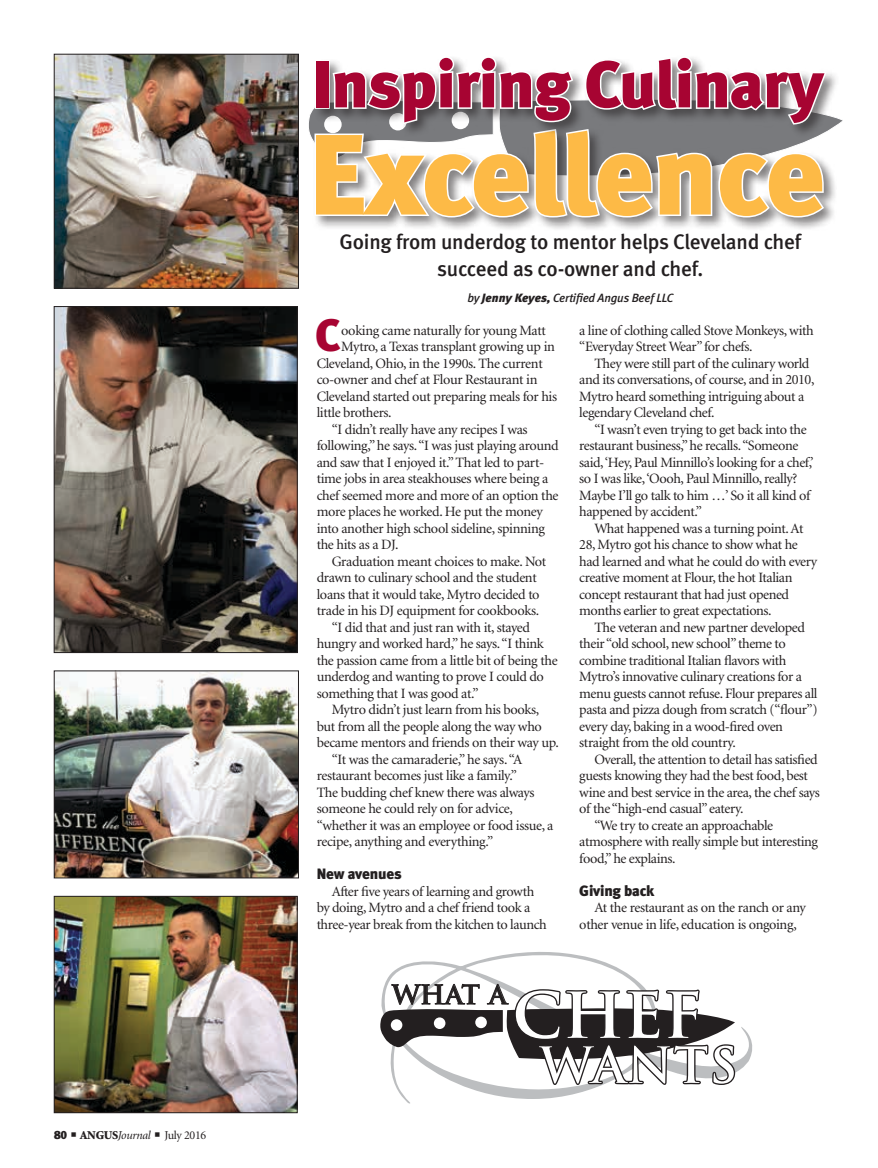
<style>
.page{position:relative;width:878px;height:1168px;background:#fff}
.page>*{position:absolute;margin:0;border:0;box-sizing:border-box;transform-origin:0 0}
.headline{font:114px "Meta Black LF";letter-spacing:-.015em;color:#fdba46}
.headline-2{font:66px "Meta Black LF";letter-spacing:-.01em;color:#a70432}
.Drop_Cap{font:45.45px "Meta Black LF";color:#a70432}
.t1{font:700 25.65px "Trajan Pro";color:#231f20}
.deck{font:21px/27px "Meta Medium LF";letter-spacing:-.01em;color:#231f20;text-align:center}
.subhead{font:15px "Meta Black LF";letter-spacing:-.01em;color:#231f20}
.body_text{font:14.25px/16.5px "Minion";letter-spacing:-.03em;color:#231f20}
.Drop_Cap-2{font:14.25px "Minion";letter-spacing:-.025em;color:#231f20}
.byline{font:italic 12px "Meta Medium LF";letter-spacing:-.01em;color:#231f20}
.t2{font:12px "Minion";letter-spacing:-.025em;color:#231f20}
.s1{font-family:"Meta Black LF"}
.s2{font-weight:900}
.s3{font-style:italic}
</style>
<div class="page">
<img style="left:56px;top:308px;width:239px;height:343px">
<div style="left:54px;top:306px;width:243px;height:347px;border:1px solid #231f20"></div>
<img style="left:56px;top:673px;width:240px;height:203px">
<div style="left:54px;top:671px;width:244px;height:207px;border:1px solid #231f20"></div>
<img style="left:56px;top:898px;width:239px;height:213px">
<div style="left:54px;top:896px;width:243px;height:217px;border:1px solid #231f20"></div>
<img style="left:56px;top:56px;width:240px;height:230px">
<div style="left:54px;top:54px;width:244px;height:234px;border:1px solid #231f20"></div>
<svg style="left:385px;top:952px;width:368px;height:152px"></svg>
<svg style="left:380px;top:984px;width:355px;height:101px"></svg>
<div style="left:313px;top:128px;width:524px;height:103px;background:#231f20;opacity:.55"></div>
<svg style="left:308px;top:58px;width:535px;height:161px"></svg>
<p class="t2" style="left:54px;top:1129px;width:154px"><span class="s1">80</span> ■ <span class="s2">ANGUS</span><span class="s3">Journal</span> ■ July 2016</p>
<p class="headline-2" style="left:312px;top:45px;width:513px">Inspiring Culinary</p>
<p class="headline" style="left:309px;top:106px;width:517px">Excellence</p>
<p class="deck" style="left:339px;top:228px;width:463px">Going from underdog to mentor helps Cleveland chef succeed as co-owner and chef.</p>
<p class="byline" style="left:467px;top:290px;width:207px">by <span class="s1">Jenny Keyes,</span> Certified Angus Beef LLC</p>
<p class="Drop_Cap" style="left:315px;top:308px;width:27px">C</p>
<p class="Drop_Cap-2" style="left:341px;top:323px;width:206px">ooking came naturally for young Matt</p>
<p class="Drop_Cap-2" style="left:341px;top:339px;width:215px">Mytro, a Texas transplant growing up in</p>
<p class="Drop_Cap-2" style="left:316px;top:356px;width:227px">Cleveland, Ohio, in the 1990s. The current</p>
<p class="Drop_Cap-2" style="left:316px;top:372px;width:222px">co-owner and chef at Flour Restaurant in</p>
<p class="Drop_Cap-2" style="left:316px;top:389px;width:242px">Cleveland started out preparing meals for his</p>
<p class="Drop_Cap-2" style="left:316px;top:405px;width:77px">little brothers.</p>
<p class="body_text" style="left:316px;top:421px;width:243px;text-indent:15px">“I didn’t really have any recipes I was following,” he says. “I was just playing around and saw that I enjoyed it.” That led to part&shy;time jobs in area steakhouses where being a chef seemed more and more of an option the more places he worked. He put the money into another high school sideline, spinning the hits as a DJ.</p>
<p class="body_text" style="left:316px;top:553px;width:231px;text-indent:15px">Graduation meant choices to make. Not drawn to culinary school and the student loans that it would take, Mytro decided to trade in his DJ equipment for cookbooks.</p>
<p class="body_text" style="left:316px;top:619px;width:242px;text-indent:15px">“I did that and just ran with it, stayed hungry and worked hard,” he says. “I think the passion came from a little bit of being the underdog and wanting to prove I could do something that I was good at.”</p>
<p class="body_text" style="left:316px;top:702px;width:244px;text-indent:15px">Mytro didn’t just learn from his books, but from all the people along the way who became mentors and friends on their way up.</p>
<p class="body_text" style="left:316px;top:751px;width:238px;text-indent:15px">“It was the camaraderie,” he says. “A restaurant becomes just like a family.”<br>The budding chef knew there was always someone he could rely on for advice, “whether it was an employee or food issue, a recipe, anything and everything.”</p>
<p class="subhead" style="left:316px;top:865px;width:87px">New avenues</p>
<p class="body_text" style="left:316px;top:883px;width:231px;text-indent:15px">After five years of learning and growth by doing, Mytro and a chef friend took a three-year break from the kitchen to launch</p>
<p class="body_text" style="left:579px;top:322px;width:236px">a line of clothing called Stove Monkeys, with “Everyday Street Wear” for chefs.</p>
<p class="body_text" style="left:579px;top:355px;width:236px;text-indent:15px">They were still part of the culinary world and its conversations, of course, and in 2010, Mytro heard something intriguing about a legendary Cleveland chef.</p>
<p class="body_text" style="left:579px;top:421px;width:236px;text-indent:15px">“I wasn’t even trying to get back into the restaurant business,” he recalls. “Someone said, ‘Hey, Paul Minnillo’s looking for a chef,’ so I was like, ‘Oooh, Paul Minnillo, really?<br>Maybe I’ll go talk to him …’ So it all kind of happened by accident.”</p>
<p class="body_text" style="left:579px;top:520px;width:239px;text-indent:15px">What happened was a turning point. At 28, Mytro got his chance to show what he had learned and what he could do with every creative moment at Flour, the hot Italian concept restaurant that had just opened months earlier to great expectations.</p>
<p class="body_text" style="left:579px;top:619px;width:240px;text-indent:15px">The veteran and new partner developed their “old school, new school” theme to combine traditional Italian flavors with Mytro’s innovative culinary creations for a menu guests cannot refuse. Flour prepares all pasta and pizza dough from scratch (“flour”) every day, baking in a wood-fired oven straight from the old country.</p>
<p class="body_text" style="left:579px;top:751px;width:242px;text-indent:15px">Overall, the attention to detail has satisfied guests knowing they had the best food, best wine and best service in the area, the chef says of the “high-end casual” eatery.</p>
<p class="body_text" style="left:579px;top:817px;width:240px;text-indent:15px">“We try to create an approachable atmosphere with really simple but interesting food,” he explains.</p>
<p class="subhead" style="left:579px;top:881px;width:77px">Giving back</p>
<p class="body_text" style="left:579px;top:900px;width:228px;text-indent:15px">At the restaurant as on the ranch or any other venue in life, education is ongoing,</p>
<p class="t1" style="left:392px;top:979px;width:116px">WHAT A</p>
</div>
